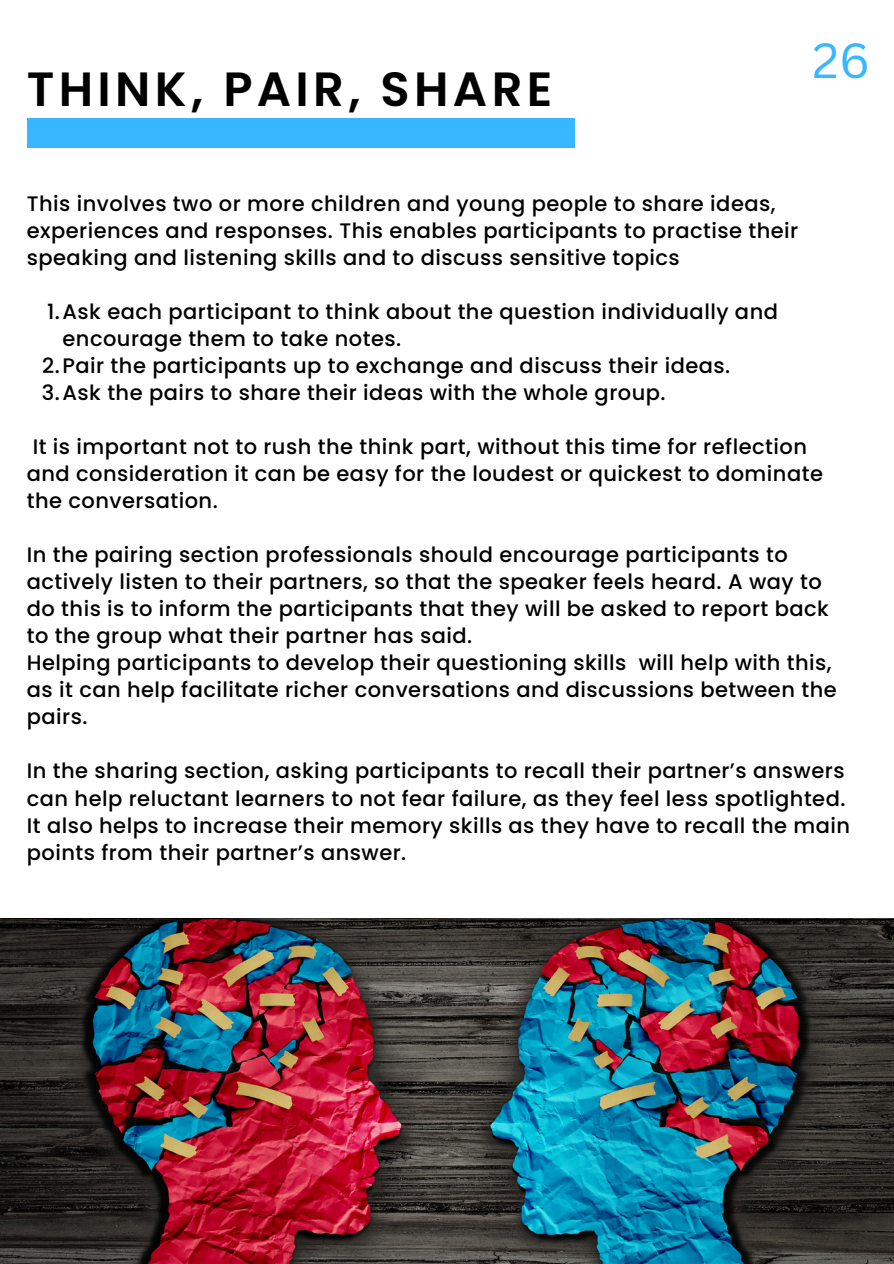
<style>
.page{position:relative;width:894px;height:1264px;background:#fff}
.page>*{position:absolute;margin:0;border:0;box-sizing:border-box;transform-origin:0 0}
.t1{font:600 48px "Poppins";letter-spacing:.09em;color:#000}
.t2{font:48px "Canva Sans";color:#38b6ff}
.t3{font:500 21px/27px "Poppins";letter-spacing:.02em;color:#000}
</style>
<div class="page">
<div style="left:27px;top:118px;width:547px;height:29px;background:#38b6ff"></div>
<img style="left:0;top:918px;width:893px;height:345px">
<h2 class="t1" style="left:27px;top:55px;width:527px">THINK, PAIR, SHARE</h2>
<h2 class="t2" style="left:812px;top:27px;width:59px">26</h2>
<h1 class="t3" style="left:27px;top:190px;width:772px">This involves two or more children and young people to share ideas, experiences and responses. This enables participants to practise their speaking and listening skills and to discuss sensitive topics</h1>
<p class="t3" style="left:62px;top:298px;width:716px;text-indent:-15px">1.Ask each participant to think about the question individually and encourage them to take notes.</p>
<p class="t3" style="left:42px;top:352px;width:689px">2.Pair the participants up to exchange and discuss their ideas.</p>
<h2 class="t3" style="left:42px;top:379px;width:625px">3.Ask the pairs to share their ideas with the whole group.</h2>
<p class="t3" style="left:27px;top:433px;width:797px">It is important not to rush the think part, without this time for reflection and consideration it can be easy for the loudest or quickest to dominate the conversation.</p>
<p class="t3" style="left:27px;top:541px;width:811px">In the pairing section professionals should encourage participants to actively listen to their partners, so that the speaker feels heard. A way to do this is to inform the participants that they will be asked to report back to the group what their partner has said.<br>Helping participants to develop their questioning skills will help with this, as it can help facilitate richer conversations and discussions between the pairs.</p>
<p class="t3" style="left:27px;top:757px;width:824px">In the sharing section, asking participants to recall their partner’s answers can help reluctant learners to not fear failure, as they feel less spotlighted.<br>It also helps to increase their memory skills as they have to recall the main points from their partner’s answer.</p>
</div>
